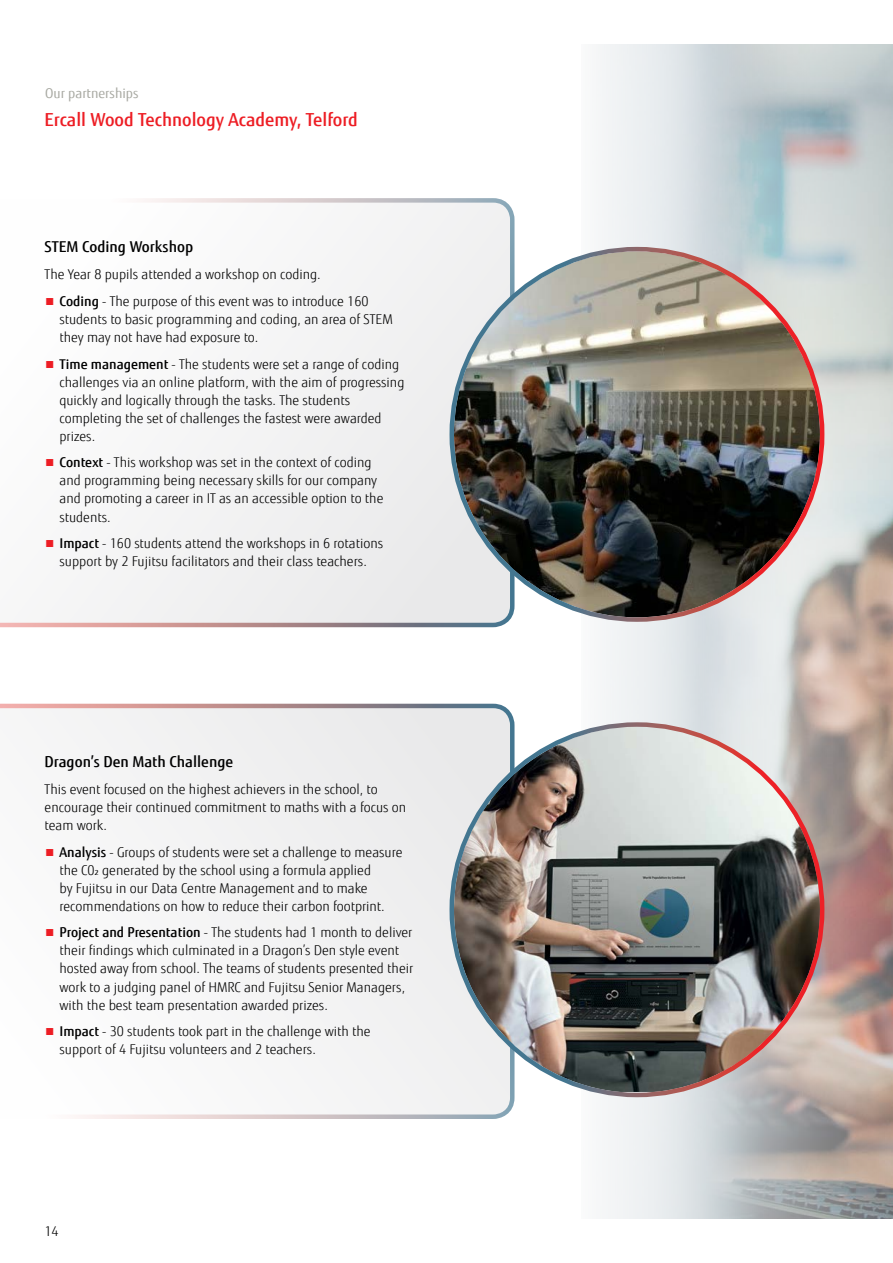
<style>
.page{position:relative;width:893px;height:1263px;background:#fff}
.page>*{position:absolute;margin:0;border:0;box-sizing:border-box;transform-origin:0 0}
.t1{font:500 18px "Fujitsu Sans";color:#ed1d24}
.t2{font:500 15px "Fujitsu Sans";color:#000}
.t3{font:300 13.5px/18px "Fujitsu Sans";color:#000}
.t4{font:13.5px "Fujitsu Sans";color:#a8a9a2}
.s1{font-weight:400;color:#ed1d24}
.s2{font-weight:500}
</style>
<div class="page">
<img style="left:581px;top:45px;width:312px;height:1173px">
<svg style="left:0;top:704px;width:514px;height:415px"></svg>
<svg style="left:0;top:198px;width:514px;height:429px"></svg>
<img style="left:454px;top:251px;width:366px;height:366px;border-radius:183px">
<img style="left:454px;top:727px;width:366px;height:365px">
<p class="t4" style="left:45px;top:86px;width:95px">Our partnerships</p>
<h1 class="t1" style="left:45px;top:108px;width:315px">Ercall Wood Technology Academy, Telford</h1>
<p class="t2" style="left:45px;top:238px;width:150px">STEM Coding Workshop</p>
<p class="t3" style="left:45px;top:266px;width:278px">The Year 8 pupils attended a workshop on coding.</p>
<p class="t3" style="left:60px;top:292px;width:335px;text-indent:-15px"><span class="s1">■</span> <span class="s2">Coding</span> - The purpose of this event was to introduce 160 students to basic programming and coding, an area of STEM they may not have had exposure to.</p>
<p class="t3" style="left:60px;top:355px;width:346px;text-indent:-15px"><span class="s1">■</span> <span class="s2">Time management</span> - The students were set a range of coding challenges via an online platform, with the aim of progressing quickly and logically through the tasks. The students completing the set of challenges the fastest were awarded prizes.</p>
<p class="t3" style="left:60px;top:454px;width:325px;text-indent:-15px"><span class="s1">■</span> <span class="s2">Context</span> - This workshop was set in the context of coding and programming being necessary skills for our company and promoting a career in IT as an accessible option to the students.</p>
<p class="t3" style="left:45px;top:534px;width:340px;text-align:center"><span class="s1">■</span> <span class="s2">Impact</span> - 160 students attend the workshops in 6 rotations support by 2 Fujitsu facilitators and their class teachers.</p>
<p class="t2" style="left:45px;top:752px;width:190px">Dragon’s Den Math Challenge</p>
<p class="t3" style="left:45px;top:780px;width:363px">This event focused on the highest achievers in the school, to encourage their continued commitment to maths with a focus on team work.</p>
<p class="t3" style="left:60px;top:843px;width:344px;text-indent:-15px"><span class="s1">■</span> <span class="s2">Analysis</span> - Groups of students were set a challenge to measure the C02 generated by the school using a formula applied<br>by Fujitsu in our Data Centre Management and to make recommendations on how to reduce their carbon footprint.</p>
<p class="t3" style="left:60px;top:924px;width:355px;text-indent:-15px"><span class="s1">■</span> <span class="s2">Project and Presentation</span> - The students had 1 month to deliver their findings which culminated in a Dragon’s Den style event hosted away from school. The teams of students presented their work to a judging panel of HMRC and Fujitsu Senior Managers, with the best team presentation awarded prizes.</p>
<p class="t3" style="left:60px;top:1022px;width:313px;text-indent:-15px"><span class="s1">■</span> <span class="s2">Impact</span> - 30 students took part in the challenge with the support of 4 Fujitsu volunteers and 2 teachers.</p>
<p class="t3" style="left:45px;top:1223px;width:16px">14</p>
</div>
